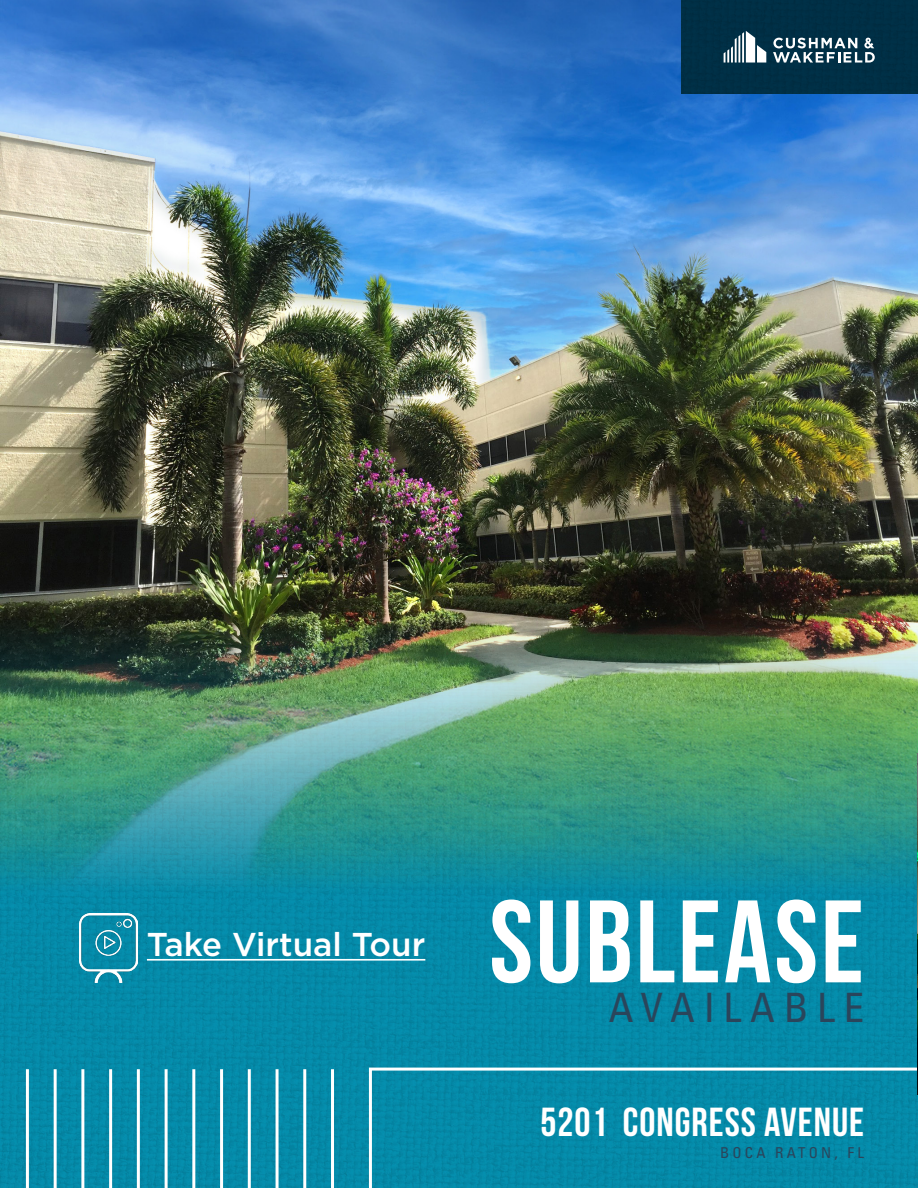
<style>
.page{position:relative;width:918px;height:1188px;background:#fff}
.page>*{position:absolute;margin:0;border:0;box-sizing:border-box;transform-origin:0 0}
.t1{font:700 117px "Bebas Neue";letter-spacing:.025em;color:#fff}
.t2{font:700 40.5px "Bebas Neue";letter-spacing:.025em;color:#fff}
.t3{font:condensed 40.5px "Univers LT Std";letter-spacing:.215em;color:#2a455b}
.t4{font:500 33px "Gotham";color:#fff}
.t5{font:condensed 15px "Univers LT Std";letter-spacing:.215em;color:#2a455b}
</style>
<div class="page">
<img style="left:0;top:0;width:918px;height:456px">
<img style="left:0;top:456px;width:918px;height:732px">
<svg style="left:367px;top:1066px;width:551px;height:122px;background:#0c8ca9"></svg>
<hr style="left:331px;top:1069px;width:3px;height:119px;background:#fff">
<hr style="left:276px;top:1069px;width:3px;height:119px;background:#fff">
<hr style="left:165px;top:1069px;width:3px;height:119px;background:#fff">
<hr style="left:220px;top:1069px;width:3px;height:119px;background:#fff">
<hr style="left:109px;top:1069px;width:3px;height:119px;background:#fff">
<hr style="left:54px;top:1069px;width:3px;height:119px;background:#fff">
<hr style="left:303px;top:1069px;width:3px;height:119px;background:#fff">
<hr style="left:248px;top:1069px;width:3px;height:119px;background:#fff">
<hr style="left:137px;top:1069px;width:3px;height:119px;background:#fff">
<hr style="left:192px;top:1069px;width:3px;height:119px;background:#fff">
<hr style="left:81px;top:1069px;width:3px;height:119px;background:#fff">
<hr style="left:26px;top:1069px;width:3px;height:119px;background:#fff">
<div style="left:681px;top:0;width:237px;height:93px;background:#002f45"></div>
<svg style="left:724px;top:31px;width:42px;height:32px"></svg>
<svg style="left:773px;top:38px;width:102px;height:25px"></svg>
<img style="left:917px;top:753px;width:1px;height:341px">
<hr style="left:147px;top:959px;width:278px;height:2px;background:#fff">
<img style="left:79px;top:913px;width:58px;height:69px">
<p class="t4" style="left:147px;top:923px;width:280px">Take Virtual Tour</p>
<p class="t1" style="left:489px;top:878px;width:376px">SUBLEASE</p>
<p class="t3" style="left:609px;top:982px;width:257px">AVAILABLE</p>
<p class="t2" style="left:540px;top:1100px;width:325px">5201 CONGRESS AVENUE</p>
<p class="t5" style="left:720px;top:1144px;width:145px">BOCA RATON, FL</p>
</div>
